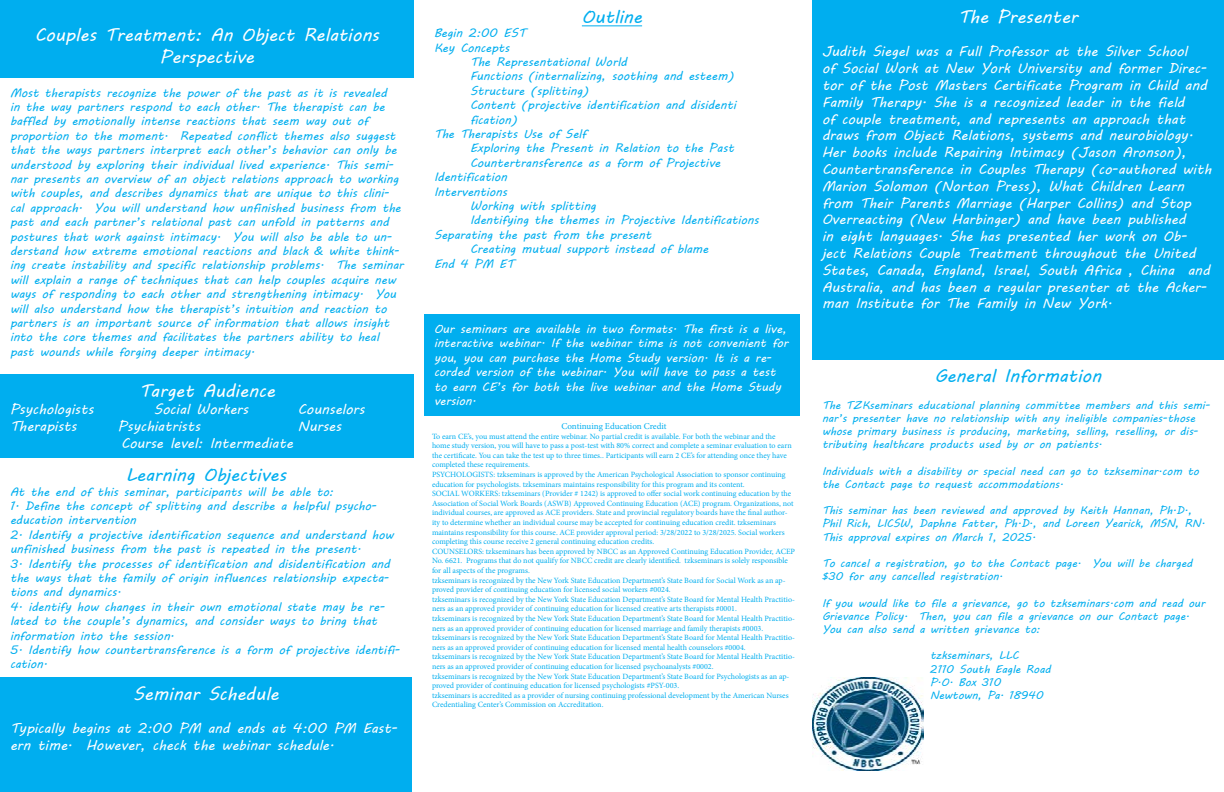
<style>
.page{position:relative;width:1224px;height:792px;background:#fff}
.page>*{position:absolute;margin:0;border:0;box-sizing:border-box;transform-origin:0 0}
.t1{font:18px/21.6px "MV Boli";color:#fff;text-align:center}
.t2{font:18px "MV Boli";color:#00aeef}
.t3{font:14px/16.8px "MV Boli";color:#fff}
.t4{font:12px/14.4px "MV Boli";color:#00aeef}
.t5{font:12px/14.4px "MV Boli";color:#fff}
.t6{font:11px/13.2px "MV Boli";color:#00aeef}
.t7{font:9px "Minion Pro";color:#00aeef}
.t8{font:8px/9.6px "Minion Pro";color:#00aeef}
</style>
<div class="page">
<div style="left:0;top:0;width:414px;height:78px;background:#00aeef"></div>
<div style="left:0;top:374px;width:414px;height:84px;background:#00aeef"></div>
<div style="left:0;top:677px;width:412px;height:115px;background:#00aeef"></div>
<hr style="left:582px;top:25px;width:60px;height:1px;background:#00aeef">
<div style="left:812px;top:0;width:412px;height:359px;background:#00aeef"></div>
<div style="left:424px;top:314px;width:376px;height:102px;background:#00aeef"></div>
<img style="left:812px;top:677px;width:112px;height:94px">
<h1 class="t1" style="left:35px;top:24px;width:346px">Couples Treatment: An Object Relations<br>Perspective</h1>
<p class="t4" style="left:10px;top:85px;width:395px">Most therapists recognize the power of the past as it is revealed<br>in the way partners respond to each other. The therapist can be baffled by emotionally intense reactions that seem way out of proportion to the moment. Repeated conflict themes also suggest that the ways partners interpret each other’s behavior can only be understood by exploring their individual lived experience. This semi&shy;nar presents an overview of an object relations approach to working with couples, and describes dynamics that are unique to this clini&shy;cal approach. You will understand how unfinished business from the past and each partner’s relational past can unfold in patterns and postures that work against intimacy. You will also be able to un&shy;derstand how extreme emotional reactions and black &amp; white think&shy;ing create instability and specific relationship problems. The seminar will explain a range of techniques that can help couples acquire new ways of responding to each other and strengthening intimacy. You will also understand how the therapist’s intuition and reaction to partners is an important source of information that allows insight into the core themes and facilitates the partners ability to heal past wounds while forging deeper intimacy.</p>
<h1 class="t1" style="left:139px;top:380px;width:137px">Target Audience</h1>
<h2 class="t3" style="left:10px;top:401px;width:85px">Psychologists</h2>
<h2 class="t3" style="left:154px;top:401px;width:96px">Social Workers</h2>
<h2 class="t3" style="left:298px;top:401px;width:68px">Counselors</h2>
<h2 class="t3" style="left:10px;top:417px;width:68px">Therapists</h2>
<h2 class="t3" style="left:118px;top:417px;width:84px">Psychiatrists</h2>
<h2 class="t3" style="left:298px;top:417px;width:45px">Nurses</h2>
<h2 class="t3" style="left:121px;top:434px;width:173px">Course level: Intermediate</h2>
<h1 class="t2" style="left:126px;top:463px;width:162px">Learning Objectives</h1>
<h3 class="t4" style="left:10px;top:484px;width:325px">At the end of this seminar, participants will be able to:</h3>
<h3 class="t4" style="left:10px;top:498px;width:368px">1. Define the concept of splitting and describe a helpful psycho&shy;education intervention</h3>
<h3 class="t4" style="left:10px;top:527px;width:385px">2. Identify a projective identification sequence and understand how unfinished business from the past is repeated in the present.</h3>
<h3 class="t4" style="left:10px;top:556px;width:382px;text-align:justify">3. Identify the processes of identification and disidentification and the ways that the family of origin influences relationship expecta&shy;tions and dynamics.</h3>
<h3 class="t4" style="left:10px;top:599px;width:377px">4. identify how changes in their own emotional state may be re&shy;lated to the couple’s dynamics, and consider ways to bring that information into the session.</h3>
<h3 class="t4" style="left:10px;top:642px;width:391px">5. Identify how countertransference is a form of projective identifi&shy;cation.</h3>
<h1 class="t1" style="left:133px;top:683px;width:147px">Seminar Schedule</h1>
<h2 class="t3" style="left:10px;top:720px;width:389px">Typically begins at 2:00 PM and ends at 4:00 PM East&shy;ern time. However, check the webinar schedule.</h2>
<h1 class="t2" style="left:582px;top:4px;width:62px">Outline</h1>
<h3 class="t4" style="left:434px;top:26px;width:93px">Begin 2:00 EST<br>Key Concepts</h3>
<h3 class="t4" style="left:470px;top:54px;width:159px">The Representational World</h3>
<h3 class="t4" style="left:470px;top:69px;width:266px">Functions (internalizing, soothing and esteem)</h3>
<h3 class="t4" style="left:470px;top:83px;width:120px">Structure (splitting)</h3>
<h3 class="t4" style="left:470px;top:98px;width:268px">Content (projective identification and disidenti</h3>
<h3 class="t4" style="left:470px;top:112px;width:49px">fication)</h3>
<h3 class="t4" style="left:434px;top:126px;width:154px">The Therapists Use of Self</h3>
<h3 class="t4" style="left:470px;top:141px;width:266px">Exploring the Present in Relation to the Past</h3>
<h3 class="t4" style="left:470px;top:155px;width:252px">Countertransference as a form of Projective</h3>
<h3 class="t4" style="left:434px;top:170px;width:75px">Identification</h3>
<h3 class="t4" style="left:434px;top:184px;width:75px">Interventions</h3>
<h3 class="t4" style="left:470px;top:198px;width:127px">Working with splitting</h3>
<h3 class="t4" style="left:470px;top:213px;width:290px">Identifying the themes in Projective Identifications</h3>
<h3 class="t4" style="left:434px;top:227px;width:219px">Separating the past from the present</h3>
<h3 class="t4" style="left:470px;top:242px;width:240px">Creating mutual support instead of blame</h3>
<h3 class="t4" style="left:434px;top:256px;width:82px">End 4 PM ET</h3>
<p class="t5" style="left:434px;top:321px;width:356px">Our seminars are available in two formats. The first is a live, interactive webinar. If the webinar time is not convenient for you, you can purchase the Home Study version. It is a re&shy;corded version of the webinar. You will have to pass a test to earn CE’s for both the live webinar and the Home Study version.</p>
<p class="t7" style="left:561px;top:420px;width:107px">Continuing Education Credit</p>
<p class="t8" style="left:432px;top:431px;width:365px">To earn CE’s, you must attend the entire webinar. No partial credit is available. For both the webinar and the home study version, you will have to pass a post-test with 80% correct and complete a seminar evaluation to earn the certificate. You can take the test up to three times.. Participants will earn 2 CE’s for attending once they have completed these requirements.<br>PSYCHOLOGISTS: tzkseminars is approved by the American Psychological Association to sponsor continuing education for psychologists. tzkseminars maintains responsibility for this program and its content.<br>SOCIAL WORKERS: tzkseminars (Provider # 1242) is approved to offer social work continuing education by the Association of Social Work Boards (ASWB) Approved Continuing Education (ACE) program. Organizations, not individual courses, are approved as ACE providers. State and provincial regulatory boards have the final author&shy;ity to determine whether an individual course may be accepted for continuing education credit. tzkseminars maintains responsibility for this course. ACE provider approval period: 3/28/2022 to 3/28/2025. Social workers completing this course receive 2 general continuing education credits.<br>COUNSELORS: tzkseminars has been approved by NBCC as an Approved Continuing Education Provider, ACEP No. 6621. Programs that do not qualify for NBCC credit are clearly identified. tzkseminars is solely responsible for all aspects of the programs.<br>tzkseminars is recognized by the New York State Education Department’s State Board for Social Work as an ap&shy;proved provider of continuing education for licensed social workers #0024.<br>tzkseminars is recognized by the New York State Education Department’s State Board for Mental Health Practitio&shy;ners as an approved provider of continuing education for licensed creative arts therapists #0001.<br>tzkseminars is recognized by the New York State Education Department’s State Board for Mental Health Practitio&shy;ners as an approved provider of continuing education for licensed marriage and family therapists #0003. tzkseminars is recognized by the New York State Education Department’s State Board for Mental Health Practitio&shy;ners as an approved provider of continuing education for licensed mental health counselors #0004.<br>tzkseminars is recognized by the New York State Education Department’s State Board for Mental Health Practitio&shy;ners as an approved provider of continuing education for licensed psychoanalysts #0002.<br>tzkseminars is recognized by the New York State Education Department’s State Board for Psychologists as an ap&shy;proved provider of continuing education for licensed psychologists #PSY-003.<br>tzkseminars is accredited as a provider of nursing continuing professional development by the American Nurses Credentialing Center’s Commission on Accreditation.</p>
<h1 class="t1" style="left:958px;top:6px;width:121px">The Presenter</h1>
<p class="t3" style="left:822px;top:43px;width:391px">Judith Siegel was a Full Professor at the Silver School<br>of Social Work at New York University and former Direc&shy;tor of the Post Masters Certificate Program in Child and Family Therapy. She is a recognized leader in the field<br>of couple treatment, and represents an approach that draws from Object Relations, systems and neurobiology.<br>Her books include Repairing Intimacy (Jason Aronson), Countertransference in Couples Therapy (co-authored with Marion Solomon (Norton Press), What Children Learn from Their Parents Marriage (Harper Collins) and Stop Overreacting (New Harbinger) and have been published<br>in eight languages. She has presented her work on Ob&shy;ject Relations Couple Treatment throughout the United States, Canada, England, Israel, South Africa , China and Australia, and has been a regular presenter at the Acker&shy;man Institute for The Family in New York.</p>
<h1 class="t2" style="left:935px;top:364px;width:168px">General Information</h1>
<p class="t6" style="left:822px;top:398px;width:390px">The TZKseminars educational planning committee members and this semi&shy;nar’s presenter have no relationship with any ineligible companies-those whose primary business is producing, marketing, selling, reselling, or dis&shy;tributing healthcare products used by or on patients.</p>
<h3 class="t6" style="left:822px;top:464px;width:379px">Individuals with a disability or special need can go to tzkseminar.com to the Contact page to request accommodations.</h3>
<h3 class="t6" style="left:822px;top:504px;width:385px">This seminar has been reviewed and approved by Keith Hannan, Ph.D.,<br>Phil Rich, LICSW, Daphne Fatter, Ph.D., and Loreen Yearick, MSN, RN.<br>This approval expires on March 1, 2025.</h3>
<h3 class="t6" style="left:822px;top:556px;width:372px">To cancel a registration, go to the Contact page. You will be charged $30 for any cancelled registration.</h3>
<h3 class="t6" style="left:822px;top:596px;width:385px">If you would like to file a grievance, go to tzkseminars.com and read our<br>Grievance Policy. Then, you can file a grievance on our Contact page.<br>You can also send a written grievance to:</h3>
<h3 class="t6" style="left:930px;top:649px;width:122px">tzkseminars, LLC<br>2110 South Eagle Road<br>P.O. Box 310<br>Newtown, Pa. 18940</h3>
</div>
